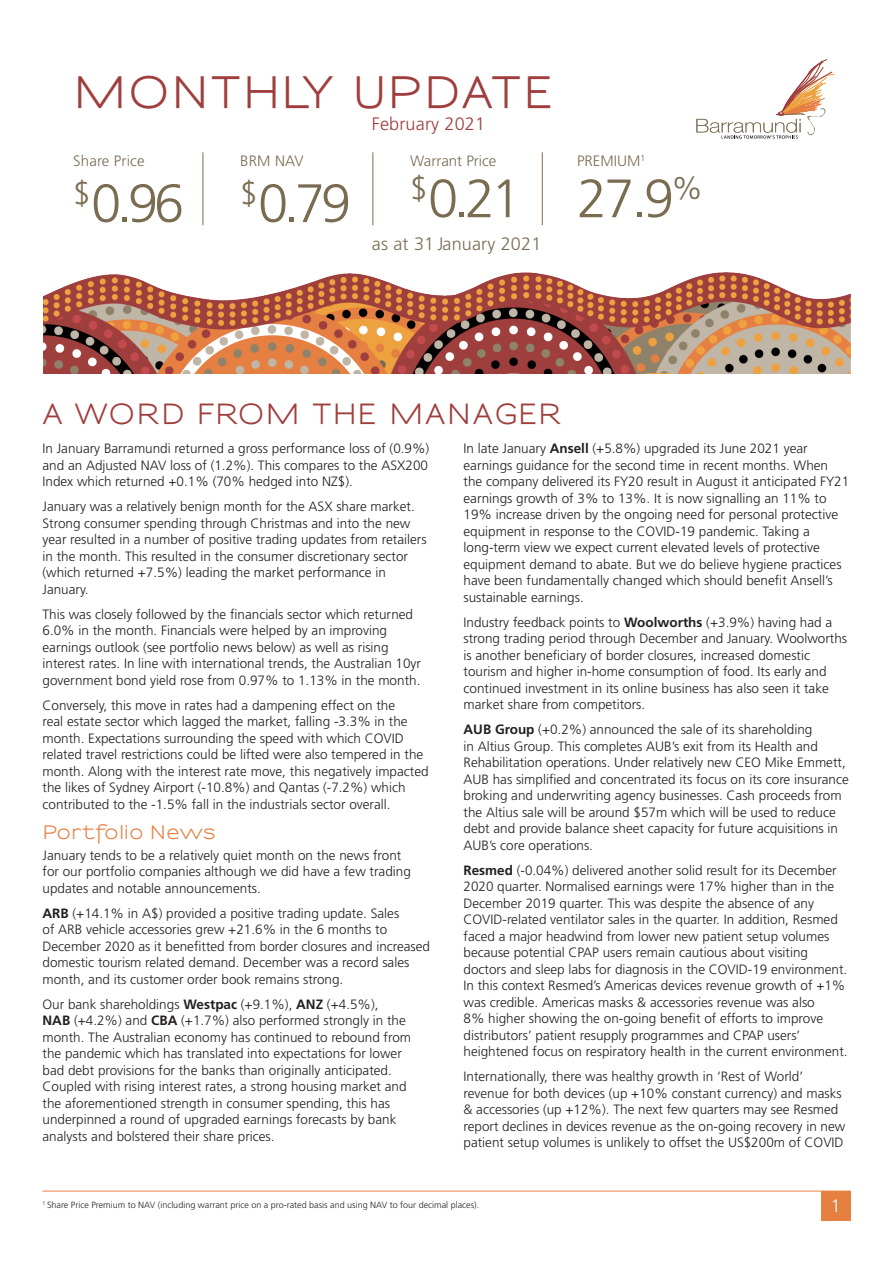
<style>
.page{position:relative;width:893px;height:1263px;background:#fff}
.page>*{position:absolute;margin:0;border:0;box-sizing:border-box;transform-origin:0 0}
.t1{font:300 54px "Frutiger LT Std";letter-spacing:-.075em;color:#7a6c51}
.t2{font:700 42px "Sansumi";letter-spacing:.055em;color:#9f3e3d}
.t3{font:700 27px "Sansumi";letter-spacing:.06em;color:#9f3e3d}
.t4{font:300 18px "Frutiger LT Std";letter-spacing:.01em;color:#7a6c51}
.t5{font:700 18px "Sansumi";letter-spacing:.05em;color:#e68041}
.t6{font:300 18px "Frutiger LT Std";letter-spacing:.01em;color:#9f3e3d}
.t7{font:300 18px "Frutiger LT Std";color:#fff}
.t8{font:300 15px "Frutiger LT Std";color:#7a6c51}
.t9{font:300 13.5px/16.5px "Frutiger LT Std";color:#231f20}
.t10{font:300 9px "Frutiger LT Std";color:#231f20}
.s1{font-weight:700}
</style>
<div class="page">
<hr style="left:43px;top:1191px;width:807px;height:1px;background:#e68041">
<div style="left:821px;top:1191px;width:29px;height:29px;background:#e68041"></div>
<img style="left:43px;top:74px;width:807px;height:299px">
<svg style="left:696px;top:59px;width:138px;height:80px"></svg>
<hr style="left:203px;top:152px;width:1px;height:73px;background:#7a6c51">
<hr style="left:372px;top:152px;width:1px;height:73px;background:#7a6c51">
<hr style="left:542px;top:152px;width:1px;height:73px;background:#7a6c51">
<h2 class="t2" style="left:73px;top:70px;width:481px">MONTHLY UPDATE</h2>
<h3 class="t6" style="left:372px;top:114px;width:115px">February 2021</h3>
<p class="t8" style="left:240px;top:153px;width:65px">BRM NAV</p>
<h1 class="t1" style="left:240px;top:173px;width:112px"><sup>$</sup>0.79</h1>
<p class="t8" style="left:73px;top:152px;width:73px">Share Price</p>
<p class="t8" style="left:410px;top:153px;width:88px">Warrant Price</p>
<p class="t8" style="left:577px;top:153px;width:70px">PREMIUM<sup>1</sup></p>
<h1 class="t1" style="left:410px;top:168px;width:294px"><sup>$</sup>0.21 27.9<sup>%</sup></h1>
<h3 class="t4" style="left:372px;top:233px;width:171px">as at 31 January 2021</h3>
<h1 class="t1" style="left:73px;top:173px;width:112px"><sup>$</sup>0.96</h1>
<h3 class="t3" style="left:44px;top:399px;width:517px">A WORD FROM THE MANAGER</h3>
<p class="t9" style="left:43px;top:441px;width:388px;text-align:justify">In January Barramundi returned a gross performance loss of (0.9%) and an Adjusted NAV loss of (1.2%). This compares to the ASX200<br>Index which returned +0.1% (70% hedged into NZ$).</p>
<p class="t9" style="left:43px;top:499px;width:386px">January was a relatively benign month for the ASX share market.<br>Strong consumer spending through Christmas and into the new year resulted in a number of positive trading updates from retailers in the month. This resulted in the consumer discretionary sector (which returned +7.5%) leading the market performance in January.</p>
<p class="t9" style="left:43px;top:606px;width:380px">This was closely followed by the financials sector which returned 6.0% in the month. Financials were helped by an improving earnings outlook (see portfolio news below) as well as rising interest rates. In line with international trends, the Australian 10yr government bond yield rose from 0.97% to 1.13% in the month.</p>
<p class="t9" style="left:43px;top:697px;width:388px">Conversely, this move in rates had a dampening effect on the<br>real estate sector which lagged the market, falling -3.3% in the month. Expectations surrounding the speed with which COVID related travel restrictions could be lifted were also tempered in the month. Along with the interest rate move, this negatively impacted the likes of Sydney Airport (-10.8%) and Qantas (-7.2%) which contributed to the -1.5% fall in the industrials sector overall.</p>
<h3 class="t5" style="left:43px;top:822px;width:174px">Portfolio News</h3>
<p class="t9" style="left:43px;top:847px;width:370px">January tends to be a relatively quiet month on the news front for our portfolio companies although we did have a few trading updates and notable announcements.</p>
<p class="t9" style="left:43px;top:905px;width:389px"><span class="s1">ARB</span> (+14.1% in A$) provided a positive trading update. Sales<br>of ARB vehicle accessories grew +21.6% in the 6 months to December 2020 as it benefitted from border closures and increased domestic tourism related demand. December was a record sales month, and its customer order book remains strong.</p>
<p class="t9" style="left:43px;top:996px;width:370px">Our bank shareholdings <span class="s1">Westpac</span> (+9.1%), <span class="s1">ANZ</span> (+4.5%),<br><span class="s1">NAB</span> (+4.2%) and <span class="s1">CBA</span> (+1.7%) also performed strongly in the month. The Australian economy has continued to rebound from the pandemic which has translated into expectations for lower bad debt provisions for the banks than originally anticipated.<br>Coupled with rising interest rates, a strong housing market and the aforementioned strength in consumer spending, this has underpinned a round of upgraded earnings forecasts by bank analysts and bolstered their share prices.</p>
<p class="t9" style="left:463px;top:441px;width:387px">In late January <span class="s1">Ansell</span> (+5.8%) upgraded its June 2021 year earnings guidance for the second time in recent months. When the company delivered its FY20 result in August it anticipated FY21 earnings growth of 3% to 13%. It is now signalling an 11% to 19% increase driven by the ongoing need for personal protective equipment in response to the COVID-19 pandemic. Taking a long-term view we expect current elevated levels of protective equipment demand to abate. But we do believe hygiene practices have been fundamentally changed which should benefit Ansell’s sustainable earnings.</p>
<p class="t9" style="left:463px;top:614px;width:385px">Industry feedback points to <span class="s1">Woolworths</span> (+3.9%) having had a strong trading period through December and January. Woolworths is another beneficiary of border closures, increased domestic tourism and higher in-home consumption of food. Its early and continued investment in its online business has also seen it take market share from competitors.</p>
<p class="t9" style="left:463px;top:722px;width:387px"><span class="s1">AUB Group</span> (+0.2%) announced the sale of its shareholding<br>in Altius Group. This completes AUB’s exit from its Health and Rehabilitation operations. Under relatively new CEO Mike Emmett, AUB has simplified and concentrated its focus on its core insurance broking and underwriting agency businesses. Cash proceeds from the Altius sale will be around $57m which will be used to reduce debt and provide balance sheet capacity for future acquisitions in AUB’s core operations.</p>
<p class="t9" style="left:463px;top:862px;width:386px"><span class="s1">Resmed</span> (-0.04%) delivered another solid result for its December 2020 quarter. Normalised earnings were 17% higher than in the December 2019 quarter. This was despite the absence of any COVID-related ventilator sales in the quarter. In addition, Resmed faced a major headwind from lower new patient setup volumes because potential CPAP users remain cautious about visiting doctors and sleep labs for diagnosis in the COVID-19 environment.<br>In this context Resmed’s Americas devices revenue growth of +1% was credible. Americas masks &amp; accessories revenue was also<br>8% higher showing the on-going benefit of efforts to improve distributors’ patient resupply programmes and CPAP users’ heightened focus on respiratory health in the current environment.</p>
<p class="t9" style="left:463px;top:1069px;width:383px">Internationally, there was healthy growth in ‘Rest of World’ revenue for both devices (up +10% constant currency) and masks &amp; accessories (up +12%). The next few quarters may see Resmed report declines in devices revenue as the on-going recovery in new patient setup volumes is unlikely to offset the US$200m of COVID</p>
<p class="t10" style="left:43px;top:1200px;width:438px"><sup>1</sup> Share Price Premium to NAV (including warrant price on a pro-rated basis and using NAV to four decimal places).</p>
<h3 class="t7" style="left:831px;top:1196px;width:12px">1</h3>
</div>
